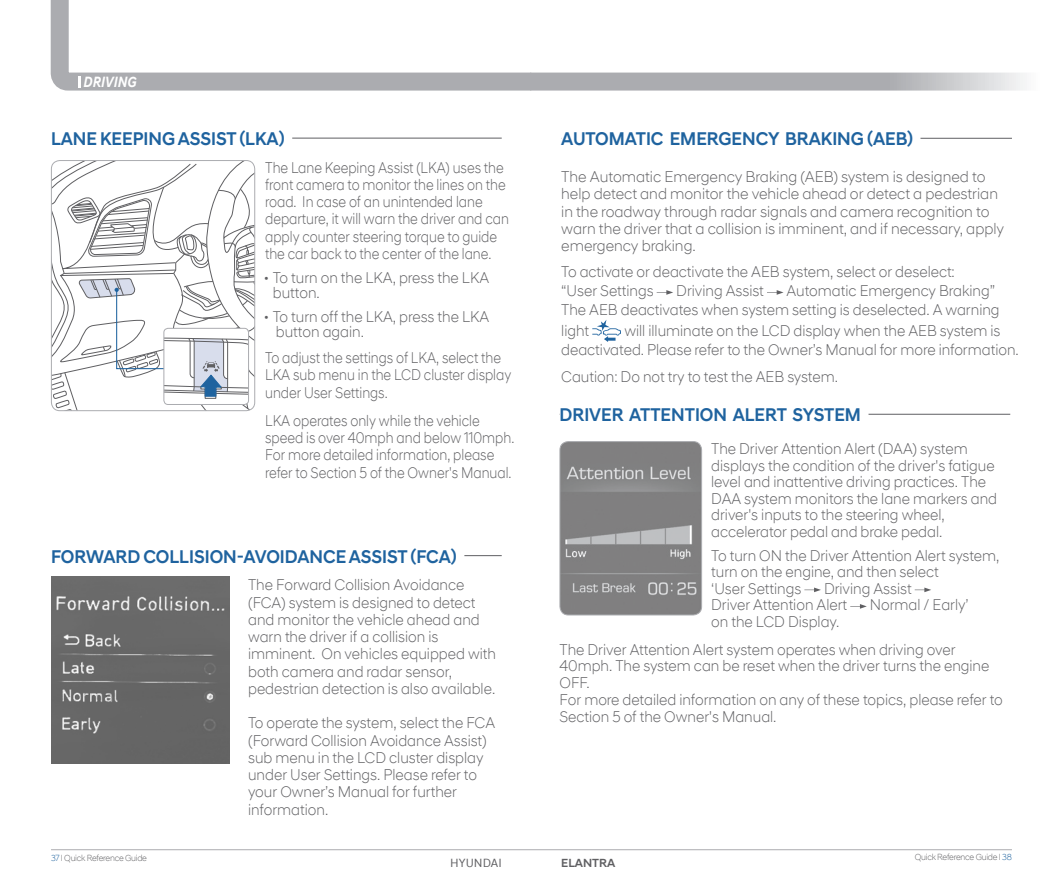
<style>
.page{position:relative;width:1063px;height:893px;background:#fff}
.page>*{position:absolute;margin:0;border:0;box-sizing:border-box;transform-origin:0 0}
.Section_Title{font:500 18.75px "Hyundai Sans Head";color:#1f639f;scale:.95 1}
.ƒ_º___ªøÎ{font:300 15.75px/17.2px "Hyundai Sans Head Office";color:#5f5f62;scale:.95 1}
.ƒ_º___ªøÎ-2{font:300 15.75px/17.2px "Hyundai Sans Head Office";color:#5f5f62;scale:.88 1}
.ƒ_º___ªøÎ-3{font:300 15.75px/17.2px "Hyundai Sans Head Office";color:#5f5f62}
.t1{font:italic 700 15px "Hyundai Sans Text Office";color:#fff;scale:.9 1}
.t2{font:12px "Hyundai Sans Text Office";color:#5f5f62}
.t3{font:500 12px "Hyundai Sans Head";color:#5f5f62}
.t4{font:300 9px "Hyundai Sans Head Office";letter-spacing:-.025em;color:#5f5f62;scale:.95 1}
.s1{color:#1f639f}
</style>
<div class="page">
<hr style="left:51px;top:849px;width:961px;height:1px;background:#abacb0">
<svg style="left:50px;top:0;width:461px;height:91px"></svg>
<svg style="left:511px;top:72px;width:514px;height:19px;background:#b8b9bc"></svg>
<svg style="left:78px;top:77px;width:3px;height:11px"></svg>
<hr style="left:51px;top:555px;width:451px;height:1px;background:#5f5f62">
<hr style="left:51px;top:554px;width:413px;height:4px;background:#fff">
<img style="left:51px;top:576px;width:178px;height:188px">
<hr style="left:51px;top:138px;width:451px;height:1px;background:#5f5f62">
<div style="left:51px;top:136px;width:241px;height:5px;background:#fff"></div>
<svg style="left:51px;top:161px;width:204px;height:250px"></svg>
<div style="left:164px;top:328px;width:85px;height:77px;border:1px solid #abacb0;border-radius:4px"></div>
<hr style="left:561px;top:138px;width:451px;height:1px;background:#5f5f62">
<div style="left:561px;top:136px;width:359px;height:5px;background:#fff"></div>
<svg style="left:657px;top:290px;width:16px;height:5px"></svg>
<svg style="left:767px;top:290px;width:17px;height:5px"></svg>
<svg style="left:592px;top:320px;width:29px;height:22px"></svg>
<svg style="left:804px;top:587px;width:17px;height:5px"></svg>
<svg style="left:915px;top:587px;width:16px;height:5px"></svg>
<svg style="left:850px;top:604px;width:17px;height:5px"></svg>
<img style="left:560px;top:442px;width:142px;height:173px">
<div style="left:560px;top:441px;width:142px;height:174px;border:1px solid #abacb0;border-radius:9px"></div>
<hr style="left:560px;top:414px;width:450px;height:1px;background:#5f5f62">
<div style="left:560px;top:412px;width:309px;height:5px;background:#fff"></div>
<p class="t1" style="left:84px;top:73px;width:61px">DRIVING</p>
<p class="Section_Title" style="left:51px;top:127px;width:248px">LANE KEEPING ASSIST (LKA)</p>
<p class="ƒ_º___ªøÎ-2" style="left:265px;top:158px;width:279px">The Lane Keeping Assist (LKA) uses the front camera to monitor the lines on the road. In case of an unintended lane departure, it will warn the driver and can apply counter steering torque to guide the car back to the center of the lane.</p>
<p class="ƒ_º___ªøÎ" style="left:273px;top:270px;width:229px;line-height:15px;text-indent:-9px">• To turn on the LKA, press the LKA button.</p>
<p class="ƒ_º___ªøÎ" style="left:276px;top:309px;width:226px;line-height:15px;text-indent:-12px">• To turn off the LKA, press the LKA button again.</p>
<p class="ƒ_º___ªøÎ-2" style="left:265px;top:349px;width:281px">To adjust the settings of LKA, select the<br>LKA sub menu in the LCD cluster display under User Settings.</p>
<p class="ƒ_º___ªøÎ-2" style="left:265px;top:412px;width:285px">LKA operates only while the vehicle speed is over 40mph and below 110mph.</p>
<p class="ƒ_º___ªøÎ-2" style="left:265px;top:446px;width:282px">For more detailed information, please refer to Section 5 of the Owner's Manual.</p>
<p class="Section_Title" style="left:51px;top:545px;width:429px">FORWARD COLLISION-AVOIDANCE ASSIST (FCA)</p>
<p class="ƒ_º___ªøÎ" style="left:248px;top:576px;width:262px">The Forward Collision Avoidance (FCA) system is designed to detect and monitor the vehicle ahead and warn the driver if a collision is imminent. On vehicles equipped with both camera and radar sensor, pedestrian detection is also available.</p>
<p class="ƒ_º___ªøÎ" style="left:248px;top:714px;width:262px">To operate the system, select the FCA (Forward Collision Avoidance Assist) sub menu in the LCD cluster display under User Settings. Please refer to your Owner’s Manual for further information.</p>
<p class="Section_Title" style="left:561px;top:128px;width:372px">AUTOMATIC EMERGENCY BRAKING (AEB)</p>
<p class="ƒ_º___ªøÎ-3" style="left:561px;top:168px;width:444px">The Automatic Emergency Braking (AEB) system is designed to help detect and monitor the vehicle ahead or detect a pedestrian in the roadway through radar signals and camera recognition to warn the driver that a collision is imminent, and if necessary, apply emergency braking.</p>
<p class="ƒ_º___ªøÎ" style="left:561px;top:263px;width:416px">To activate or deactivate the AEB system, select or deselect:</p>
<p class="ƒ_º___ªøÎ" style="left:561px;top:282px;width:99px">“User Settings</p>
<p class="ƒ_º___ªøÎ" style="left:676px;top:282px;width:94px">Driving Assist</p>
<p class="ƒ_º___ªøÎ" style="left:787px;top:282px;width:221px">Automatic Emergency Braking”</p>
<p class="ƒ_º___ªøÎ" style="left:561px;top:299px;width:463px;line-height:21.1px">The AEB deactivates when system setting is deselected. A warning light</p>
<p class="ƒ_º___ªøÎ" style="left:561px;top:321px;width:483px;line-height:18.9px;text-indent:63px">will illuminate on the LCD display when the AEB system is deactivated. Please refer to the Owner’s Manual for more information.</p>
<p class="ƒ_º___ªøÎ" style="left:561px;top:368px;width:293px">Caution: Do not try to test the AEB system.</p>
<p class="Section_Title" style="left:560px;top:404px;width:319px">DRIVER ATTENTION ALERT SYSTEM</p>
<p class="ƒ_º___ªøÎ" style="left:711px;top:441px;width:302px;line-height:16.5px">The Driver Attention Alert (DAA) system displays the condition of the driver's fatigue level and inattentive driving practices. The DAA system monitors the lane markers and driver's inputs to the steering wheel, accelerator pedal and brake pedal.</p>
<p class="ƒ_º___ªøÎ" style="left:711px;top:547px;width:305px;line-height:16.5px">To turn ON the Driver Attention Alert system, turn on the engine, and then select</p>
<p class="ƒ_º___ªøÎ" style="left:711px;top:579px;width:96px">‘User Settings</p>
<p class="ƒ_º___ªøÎ" style="left:824px;top:579px;width:94px">Driving Assist</p>
<p class="ƒ_º___ªøÎ" style="left:711px;top:596px;width:145px">Driver Attention Alert</p>
<p class="ƒ_º___ªøÎ" style="left:870px;top:596px;width:105px">Normal / Early’</p>
<p class="ƒ_º___ªøÎ" style="left:711px;top:612px;width:137px">on the LCD Display.</p>
<p class="ƒ_º___ªøÎ" style="left:560px;top:641px;width:454px;line-height:16.5px">The Driver Attention Alert system operates when driving over<br>40mph. The system can be reset when the driver turns the engine<br>OFF.</p>
<p class="ƒ_º___ªøÎ" style="left:560px;top:691px;width:468px;line-height:16.5px">For more detailed information on any of these topics, please refer to<br>Section 5 of the Owner's Manual.</p>
<p class="t4" style="left:51px;top:852px;width:103px"><span class="s1">37</span> I Quick Reference Guide</p>
<p class="t4" style="left:915px;top:852px;width:104px">Quick Reference Guide I <span class="s1">38</span></p>
<p class="t2" style="left:450px;top:855px;width:53px">HYUNDAI</p>
<p class="t3" style="left:561px;top:856px;width:56px">ELANTRA</p>
</div>
